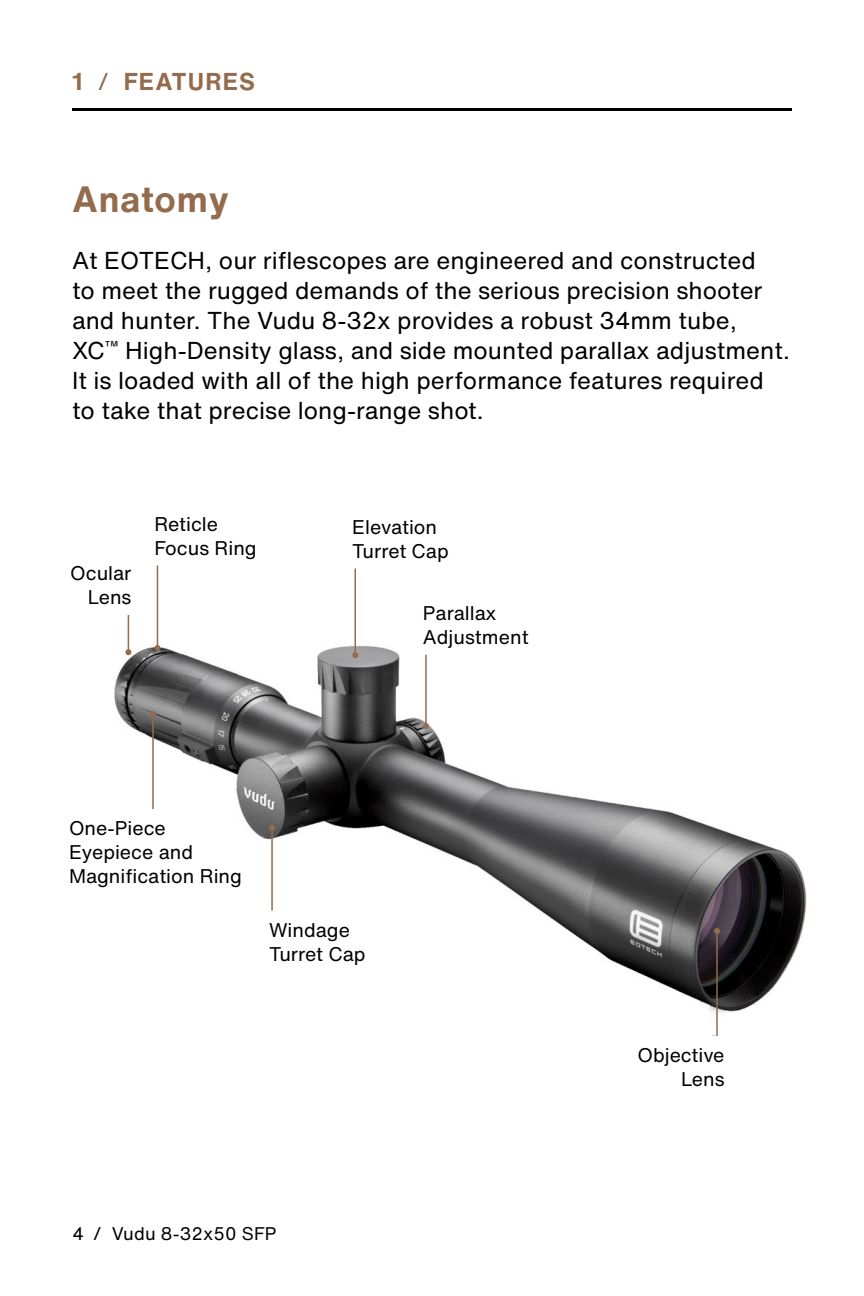
<style>
.page{position:relative;width:864px;height:1296px;background:#fff}
.page>*{position:absolute;margin:0;border:0;box-sizing:border-box;transform-origin:0 0}
.t1{font:700 36px "Helvetica Now Text";letter-spacing:.025em;color:#936b4d}
.t2{font:24px/30px "Helvetica Now Text";color:#000}
.t3{font:700 24px "Helvetica Now Text";letter-spacing:.05em;color:#936b4d}
.t4{font:19.5px/24px "Helvetica Now Text";color:#000}
.t5{font:18px "Helvetica Now Text";letter-spacing:.01em;color:#000}
.s1{font-weight:400}
</style>
<div class="page">
<hr style="left:72px;top:108px;width:720px;height:3px;background:#000">
<img style="left:114px;top:599px;width:693px;height:437px">
<hr style="left:128px;top:615px;width:1px;height:37px;background:#936b4d">
<svg style="left:125px;top:649px;width:6px;height:6px"></svg>
<hr style="left:157px;top:566px;width:1px;height:82px;background:#936b4d">
<svg style="left:154px;top:645px;width:6px;height:6px"></svg>
<hr style="left:355px;top:568px;width:1px;height:87px;background:#936b4d">
<svg style="left:352px;top:652px;width:6px;height:6px"></svg>
<hr style="left:425px;top:655px;width:2px;height:71px;background:#936b4d">
<svg style="left:423px;top:723px;width:6px;height:6px"></svg>
<hr style="left:716px;top:931px;width:2px;height:105px;background:#936b4d">
<svg style="left:714px;top:928px;width:6px;height:6px"></svg>
<hr style="left:271px;top:828px;width:2px;height:83px;background:#936b4d">
<svg style="left:269px;top:825px;width:6px;height:6px"></svg>
<hr style="left:152px;top:714px;width:2px;height:95px;background:#936b4d">
<svg style="left:150px;top:711px;width:6px;height:6px"></svg>
<p class="t3" style="left:72px;top:63px;width:185px">1 <span class="s1">/</span> FEATURES</p>
<h1 class="t1" style="left:72px;top:172px;width:158px">Anatomy</h1>
<p class="t2" style="left:72px;top:244px;width:719px">At EOTECH, our riflescopes are engineered and constructed<br>to meet the rugged demands of the serious precision shooter and hunter. The Vudu 8-32x provides a robust 34mm tube,<br>XC<sup>™</sup> High-Density glass, and side mounted parallax adjustment.<br>It is loaded with all of the high performance features required to take that precise long-range shot.</p>
<p class="t4" style="left:70px;top:560px;width:63px;text-align:right">Ocular<br>Lens</p>
<p class="t4" style="left:154px;top:512px;width:104px">Reticle<br>Focus Ring</p>
<p class="t4" style="left:352px;top:515px;width:98px">Elevation<br>Turret Cap</p>
<p class="t4" style="left:423px;top:600px;width:107px">Parallax<br>Adjustment</p>
<p class="t4" style="left:69px;top:816px;width:175px">One-Piece<br>Eyepiece and<br>Magnification Ring</p>
<p class="t4" style="left:269px;top:918px;width:98px">Windage<br>Turret Cap</p>
<p class="t5" style="left:72px;top:1220px;width:206px">4 / Vudu 8-32x50 SFP</p>
<p class="t4" style="left:637px;top:1043px;width:89px;text-align:right">Objective<br>Lens</p>
</div>
